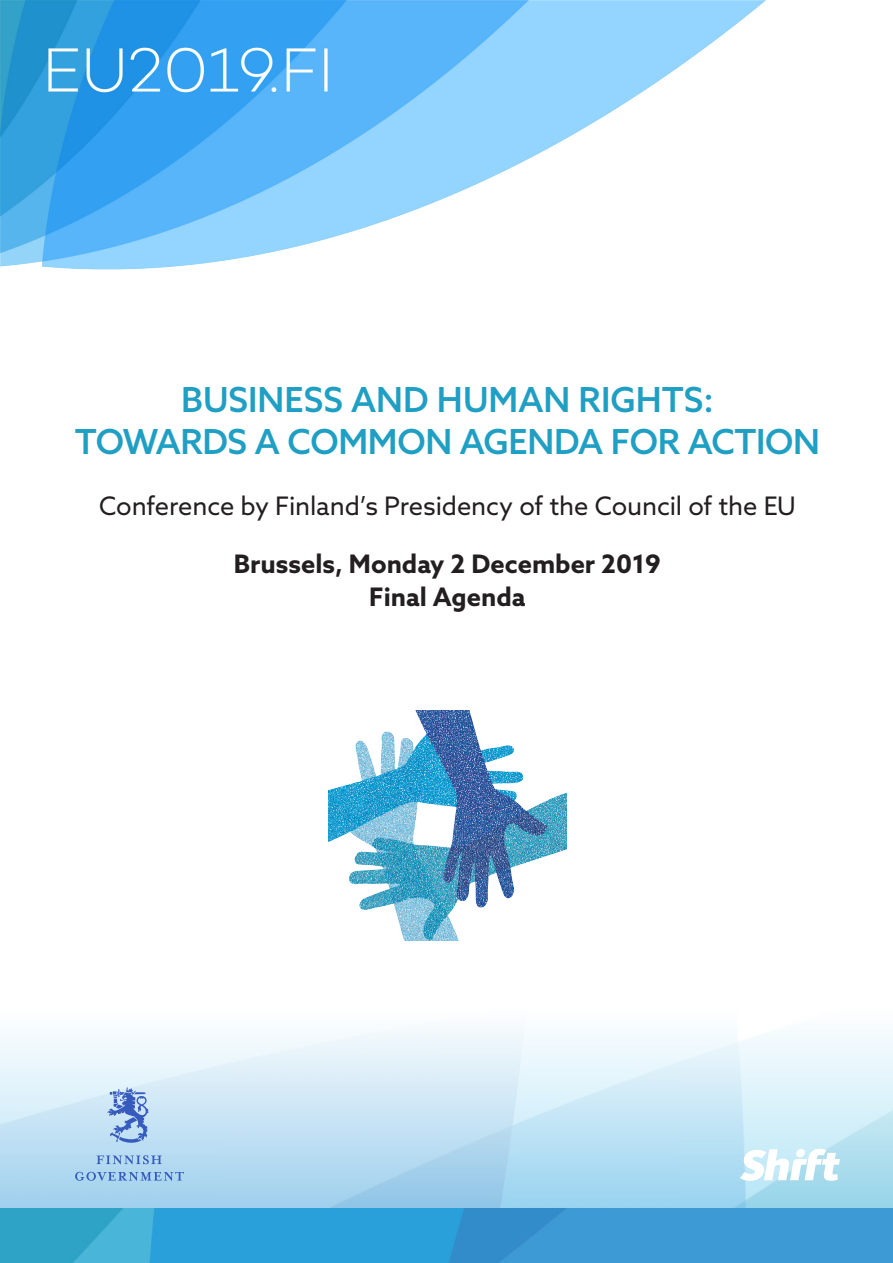
<style>
.page{position:relative;width:893px;height:1263px;background:#fff}
.page>*{position:absolute;margin:0;border:0;box-sizing:border-box;transform-origin:0 0}
.t1{font:500 34.5px "Azo Sans";letter-spacing:-.01em;color:#1f9fc3}
.t2{font:25.5px "Azo Sans";letter-spacing:-.01em;color:#231f20}
.t3{font:700 25.5px/33px "Azo Sans";color:#231f20;text-align:center}
</style>
<div class="page">
<img style="left:0;top:1029px;width:893px;height:180px">
<img style="left:329px;top:711px;width:237px;height:230px">
<img style="left:0;top:0;width:766px;height:270px">
<img style="left:0;top:1209px;width:893px;height:54px">
<svg style="left:740px;top:1149px;width:100px;height:32px"></svg>
<svg style="left:96px;top:1155px;width:66px;height:9px"></svg>
<svg style="left:75px;top:1172px;width:109px;height:9px"></svg>
<svg style="left:107px;top:1087px;width:41px;height:56px"></svg>
<p class="t1" style="left:181px;top:377px;width:534px">BUSINESS AND HUMAN RIGHTS:</p>
<p class="t1" style="left:75px;top:419px;width:747px">TOWARDS A COMMON AGENDA FOR ACTION</p>
<p class="t2" style="left:99px;top:489px;width:698px">Conference by Finland’s Presidency of the Council of the EU</p>
<p class="t3" style="left:234px;top:547px;width:428px">Brussels, Monday 2 December 2019<br>Final Agenda</p>
</div>
